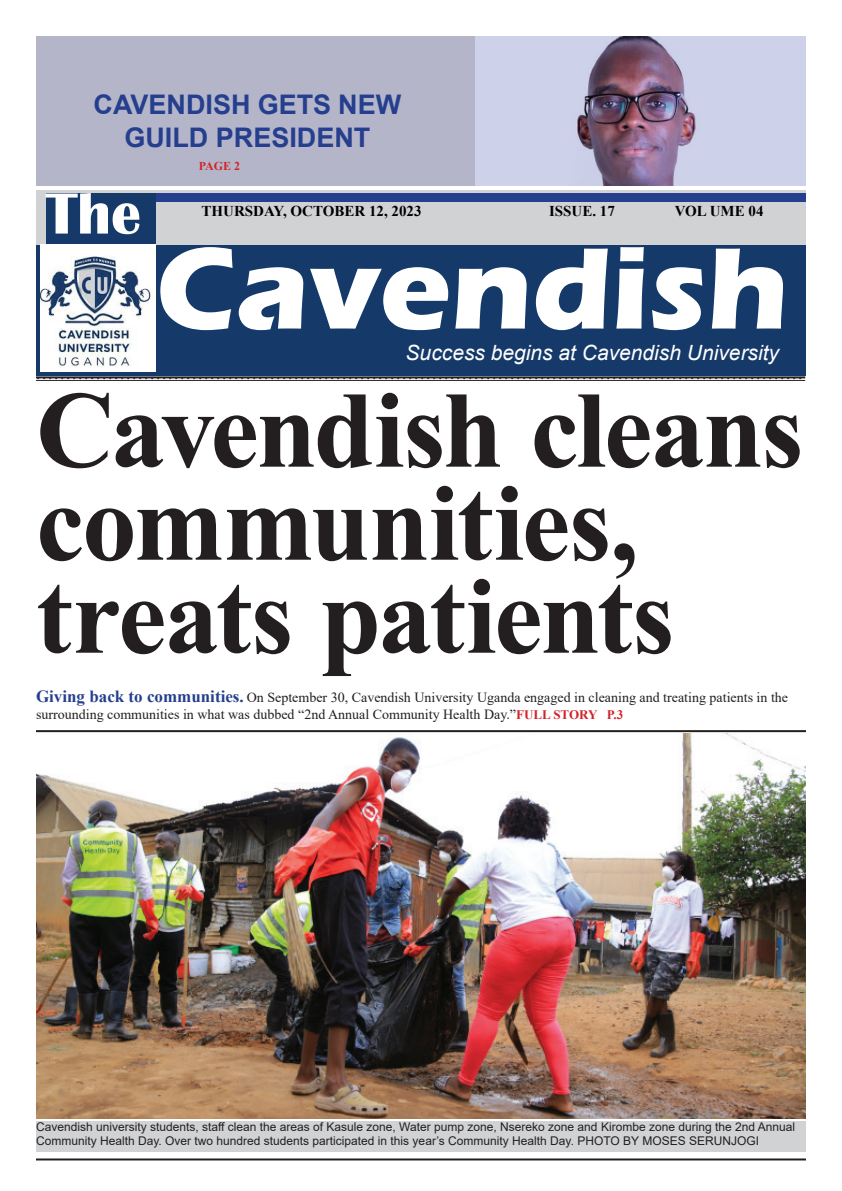
<style>
.page{position:relative;width:842px;height:1191px;background:#fff}
.page>*{position:absolute;margin:0;border:0;box-sizing:border-box;transform-origin:0 0}
.t1{font:700 120px "Eras ITC";color:#fff}
.t2{font:700 109px/93px "Times New Roman";letter-spacing:-.02em;color:#231f20}
.t3{font:700 60px "Britannic";color:#fff}
.t4{font:700 27px/32.4px "Arial";color:#253f8e;text-align:center}
.t5{font:italic 21px "Arial";color:#fff}
.t6{font:700 15px "Times New Roman";color:#000}
.t7{font:14px/16.8px "Times New Roman";color:#231f20}
.t8{font:12px/14.4px "Arial";color:#231f20}
.t9{font:700 12px "Times New Roman";color:#231f20}
.t10{font:700 12px "Times New Roman";color:#d1232a}
.s1{font-weight:700;font-size:17px;color:#253f8e}
.s2{font-weight:700;font-size:13px;color:#d1232a}
</style>
<div class="page">
<div style="left:36px;top:245px;width:770px;height:130px;background:#153a6a"></div>
<svg style="left:36px;top:191px;width:770px;height:54px;background:#b4bac8"></svg>
<div style="left:163px;top:202px;width:629px;height:42px;background:#d1d2d4"></div>
<hr style="left:36px;top:1158px;width:770px;height:2px;background:#231f20">
<div style="left:141px;top:194px;width:665px;height:8px;background:#253f8e"></div>
<img style="left:40px;top:245px;width:116px;height:126px">
<div style="left:46px;top:193px;width:110px;height:50px;background:#153a6a"></div>
<img style="left:475px;top:36px;width:331px;height:149px">
<hr style="left:36px;top:376px;width:769px;height:2px;background:#231f20">
<hr style="left:36px;top:380px;width:769px;height:1px;background:#231f20">
<div style="left:36px;top:36px;width:439px;height:150px;background:#b4b5c9"></div>
<img style="left:36px;top:733px;width:770px;height:385px">
<div style="left:36px;top:1121px;width:770px;height:31px;background:#d1d2d4"></div>
<hr style="left:36px;top:730px;width:770px;height:2px;background:#231f20">
<h3 class="t4" style="left:94px;top:89px;width:309px">CAVENDISH GETS NEW<br>GUILD PRESIDENT</h3>
<p class="t10" style="left:199px;top:158px;width:43px">PAGE 2</p>
<h3 class="t3" style="left:46px;top:180px;width:96px">The</h3>
<p class="t6" style="left:202px;top:200px;width:221px">THURSDAY, OCTOBER 12, 2023</p>
<p class="t6" style="left:549px;top:200px;width:67px">ISSUE. 17</p>
<p class="t6" style="left:675px;top:200px;width:90px">VOL UME 04</p>
<h1 class="t1" style="left:156px;top:220px;width:634px">Cavendish</h1>
<h3 class="t5" style="left:406px;top:339px;width:375px">Success begins at Cavendish University</h3>
<p class="t9" style="left:37px;top:366px;width:766px">. . . . . . . . . . . . . . . . . . . . . . . . . . . . . . . . . . . . . . . . . . . . . . . . . . . . . . . . . . . . . . . . . . . . . . . . . . . . . . . . . . . . . . . . . . . . . . . . . . . . . . . . . . . . . . . . . . . . . . . . . . . . . . . .</p>
<h2 class="t2" style="left:36px;top:380px;width:769px">Cavendish cleans communities, treats patients</h2>
<p class="t7" style="left:36px;top:688px;width:754px"><span class="s1">Giving back to communities.</span> On September 30, Cavendish University Uganda engaged in cleaning and treating patients in the surrounding communities in what was dubbed “2nd Annual Community Health Day.”<span class="s2">FULL STORY P.3</span></p>
<p class="t8" style="left:36px;top:1119px;width:761px">Cavendish university students, staff clean the areas of Kasule zone, Water pump zone, Nsereko zone and Kirombe zone during the 2nd Annual<br>Community Health Day. Over two hundred students participated in this year’s Community Health Day. PHOTO BY MOSES SERUNJOGI</p>
</div>
